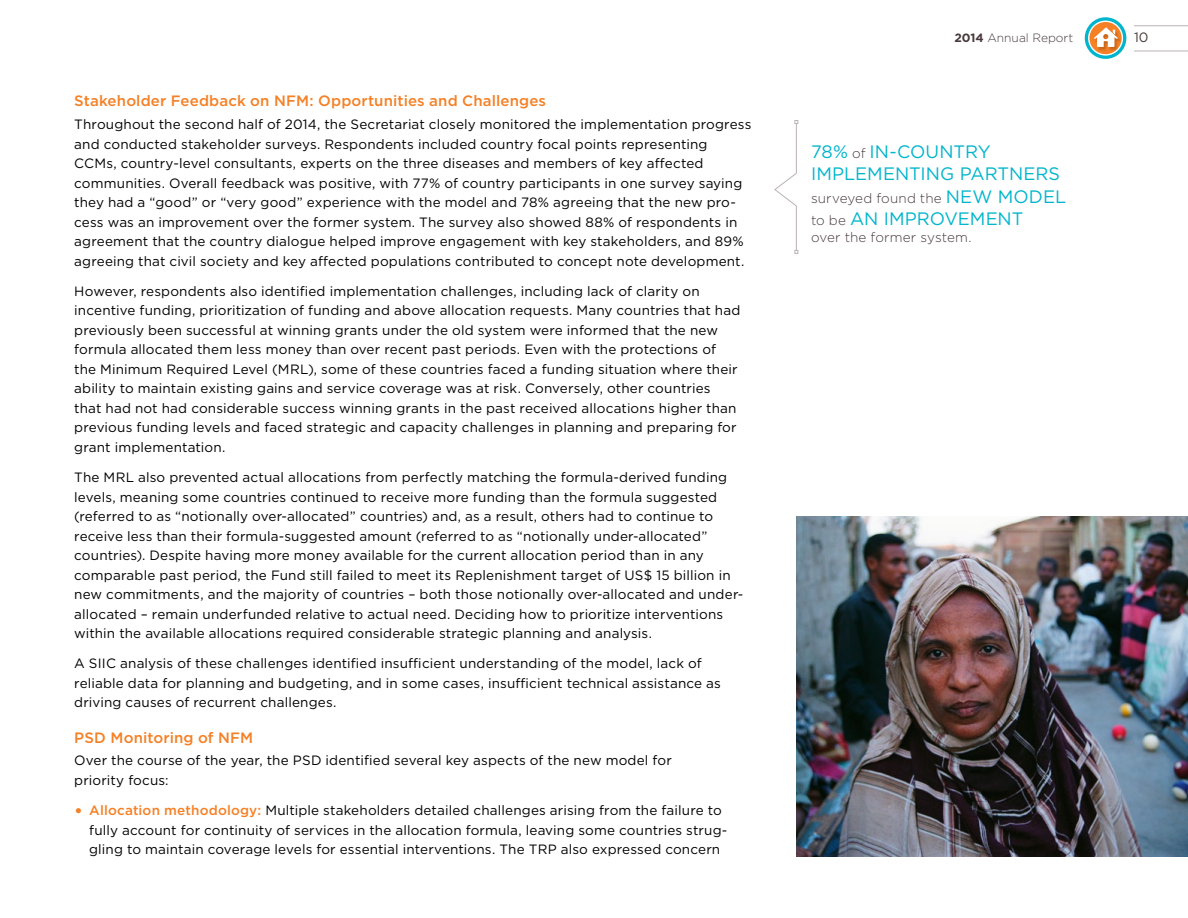
<style>
.page{position:relative;width:1188px;height:918px;background:#fff}
.page>*{position:absolute;margin:0;border:0;box-sizing:border-box;transform-origin:0 0}
.t1{font:18px/22.5px "Gotham";letter-spacing:-.005em;color:#00b5cc}
.t2{font:500 15px "Gotham";letter-spacing:.01em;color:#f58025}
.t3{font:13.5px/19.5px "Gotham";letter-spacing:.01em;color:#000}
.t4{font:300 13.5px "Gotham";letter-spacing:.01em;color:#483a3c}
.t5{font:13.5px "Gotham";color:#483a3c}
.t6{font:300 12px "Gotham";color:#483a3c}
.s1{font-weight:500;font-size:18px;color:#f58025}
.s2{font-weight:500;color:#f58025}
.s3{font-weight:700}
.s4{font-weight:300;font-size:13.5px;color:#483a3c}
.s5{font-weight:400;font-size:18px;color:#00b5cc}
</style>
<div class="page">
<hr style="left:1134px;top:25px;width:54px;height:1px;background:#bab3b4">
<hr style="left:1134px;top:51px;width:54px;height:1px;background:#bab3b4">
<img style="left:797px;top:517px;width:391px;height:340px">
<svg style="left:774px;top:120px;width:24px;height:134px"></svg>
<svg style="left:1087px;top:20px;width:37px;height:37px"></svg>
<div style="left:1085px;top:17px;width:41px;height:42px;border:4px solid #00b5cc;border-radius:50%"></div>
<svg style="left:1089px;top:21px;width:33px;height:34px"></svg>
<div style="left:1088px;top:21px;width:35px;height:35px;border:1px solid #fff;border-radius:50%"></div>
<div style="left:1094px;top:27px;width:28px;height:24px;background:#000;opacity:.2"></div>
<svg style="left:1094px;top:27px;width:24px;height:20px"></svg>
<p class="t2" style="left:74px;top:91px;width:473px">Stakeholder Feedback on N FM: Opportunities and Challenges</p>
<p class="t3" style="left:74px;top:114px;width:679px">Throughout the second half of 2014, the Secretariat closely monitored the implementation progress and conducted stakeholder surveys. Respondents included country focal points representing CCMs, country-level consultants, experts on the three diseases and members of key affected communities. Overall feedback was positive, with 77% of country participants in one survey saying they had a “good” or “very good” experience with the model and 78% agreeing that the new pro&shy;cess was an improvement over the former system. The survey also showed 88% of respondents in agreement that the country dialogue helped improve engagement with key stakeholders, and 89% agreeing that civil society and key affected populations contributed to concept note development.</p>
<p class="t3" style="left:74px;top:281px;width:668px">However, respondents also identified implementation challenges, including lack of clarity on incentive funding, prioritization of funding and above allocation requests. Many countries that had previously been successful at winning grants under the old system were informed that the new formula allocated them less money than over recent past periods. Even with the protections of the Minimum Required Level (MRL), some of these countries faced a funding situation where their ability to maintain existing gains and service coverage was at risk. Conversely, other countries that had not had considerable success winning grants in the past received allocations higher than previous funding levels and faced strategic and capacity challenges in planning and preparing for grant implementation.</p>
<p class="t3" style="left:74px;top:467px;width:671px">The MRL also prevented actual allocations from perfectly matching the formula-derived funding levels, meaning some countries continued to receive more funding than the formula suggested (referred to as “notionally over-allocated” countries) and, as a result, others had to continue to receive less than their formula-suggested amount (referred to as “notionally under-allocated” countries). Despite having more money available for the current allocation period than in any comparable past period, the Fund still failed to meet its Replenishment target of US$ 15 billion in new commitments, and the majority of countries – both those notionally over-allocated and under&shy;allocated – remain underfunded relative to actual need. Deciding how to prioritize interventions within the available allocations required considerable strategic planning and analysis.</p>
<p class="t3" style="left:74px;top:654px;width:648px">A SIIC analysis of these challenges identified insufficient understanding of the model, lack of reliable data for planning and budgeting, and in some cases, insufficient technical assistance as driving causes of recurrent challenges.</p>
<p class="t2" style="left:74px;top:727px;width:180px">PSD Monitoring of N FM</p>
<p class="t3" style="left:74px;top:751px;width:599px">Over the course of the year, the PSD identified several key aspects of the new model for priority focus:</p>
<p class="t3" style="left:89px;top:800px;width:640px;text-indent:-15px"><span class="s1">•</span> <span class="s2">Allocation methodology:</span> Multiple stakeholders detailed challenges arising from the failure to fully account for continuity of services in the allocation formula, leaving some countries strug&shy;gling to maintain coverage levels for essential interventions. The TRP also expressed concern</p>
<p class="t6" style="left:954px;top:30px;width:120px"><span class="s3">2014</span> Annual Report</p>
<p class="t5" style="left:1134px;top:29px;width:16px">10</p>
<h1 class="t1" style="left:811px;top:140px;width:167px">78% <span class="s4">of</span> i n-cou ntry impl</h1>
<h1 class="t1" style="left:855px;top:162px;width:118px">em enti ng par</h1>
<h1 class="t1" style="left:998px;top:162px;width:50px">tners</h1>
<p class="t4" style="left:811px;top:190px;width:250px">surveyed found the <span class="s5">new model</span></p>
<h1 class="t1" style="left:811px;top:207px;width:85px"><span class="s4">to be</span> an impr</h1>
<h1 class="t1" style="left:930px;top:207px;width:95px">ovem ent</h1>
<p class="t4" style="left:811px;top:229px;width:162px">over the former system.</p>
</div>
